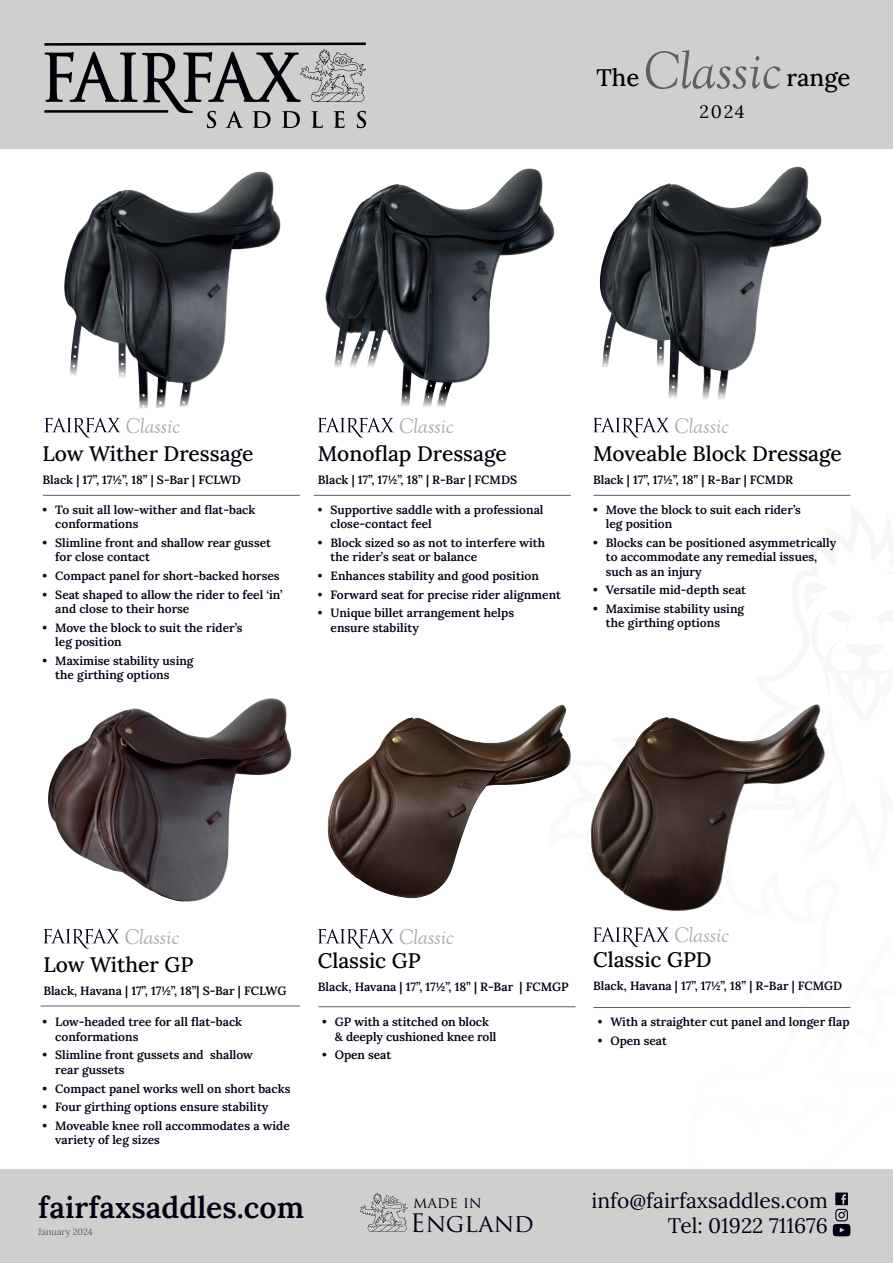
<style>
.page{position:relative;width:893px;height:1263px;background:#fff}
.page>*{position:absolute;margin:0;border:0;box-sizing:border-box;transform-origin:0 0}
.t1{font:italic 55.2px "Goudy Old Style T";color:#5b5f66}
.t2{font:600 30px "Lora";color:#010116}
.t3{font:24.9px "Trajan Pro";color:#010116}
.t4{font:500 24px "Lora";color:#010209}
.t5{font:italic 21.9px "Goudy Old Style T";color:#a7aaaa}
.heading_3{font:500 21px "Lora";color:#010209}
.t6{font:21px/25.2px "Lora";color:#010116;text-align:right}
.heading_3-2{font:18px "Lora";color:#010209}
.t7{font:15.45px "Trajan Pro";letter-spacing:-.005em;color:#010116}
.body{font:600 12px/14.4px "Lora";color:#010116}
.t8{font:9px "Lora";color:#5b5f66}
</style>
<div class="page">
<div style="left:0;top:1169px;width:893px;height:94px;background:#cfd0ce"></div>
<div style="left:0;top:0;width:893px;height:149px;background:#cfd0ce"></div>
<svg style="left:44px;top:43px;width:322px;height:85px"></svg>
<svg style="left:833px;top:1192px;width:17px;height:44px"></svg>
<svg style="left:360px;top:1192px;width:48px;height:39px"></svg>
<hr style="left:43px;top:495px;width:257px;height:1px;background:#5b5f66">
<hr style="left:41px;top:1006px;width:259px;height:1px;background:#5b5f66">
<hr style="left:314px;top:495px;width:257px;height:1px;background:#5b5f66">
<hr style="left:593px;top:495px;width:257px;height:1px;background:#5b5f66">
<hr style="left:319px;top:1006px;width:257px;height:1px;background:#5b5f66">
<hr style="left:593px;top:1007px;width:257px;height:1px;background:#5b5f66">
<img style="left:127px;top:171px;width:154px;height:238px">
<img style="left:64px;top:190px;width:72px;height:219px">
<img style="left:401px;top:169px;width:154px;height:239px">
<img style="left:325px;top:184px;width:76px;height:183px">
<img style="left:682px;top:167px;width:140px;height:232px">
<img style="left:599px;top:183px;width:83px;height:215px">
<img style="left:48px;top:698px;width:243px;height:204px">
<img style="left:327px;top:705px;width:244px;height:194px">
<img style="left:591px;top:705px;width:234px;height:206px">
<svg style="left:44px;top:418px;width:76px;height:19px"></svg>
<svg style="left:43px;top:929px;width:76px;height:19px"></svg>
<svg style="left:318px;top:418px;width:76px;height:19px"></svg>
<svg style="left:593px;top:418px;width:76px;height:19px"></svg>
<svg style="left:318px;top:929px;width:76px;height:20px"></svg>
<svg style="left:593px;top:927px;width:76px;height:20px"></svg>
<h1 class="t1" style="left:643px;top:41px;width:140px">Classic</h1>
<h3 class="t4" style="left:596px;top:60px;width:44px">The</h3>
<h3 class="t4" style="left:786px;top:60px;width:66px">range</h3>
<p class="heading_3-2" style="left:699px;top:98px;width:47px">2024</p>
<p class="t5" style="left:125px;top:413px;width:56px">Classic</p>
<p class="heading_3" style="left:43px;top:438px;width:212px">Low Wither Dressage</p>
<p class="body" style="left:43px;top:472px;width:200px">Black | 17”, 171/2”, 18” | S-Bar | FCLWD</p>
<p class="body" style="left:55px;top:501px;width:202px;text-indent:-13px">• To suit all low-wither and flat-back conformations</p>
<p class="body" style="left:55px;top:534px;width:217px;text-indent:-13px">• Slimline front and shallow rear gusset for close contact</p>
<p class="body" style="left:43px;top:568px;width:239px">• Compact panel for short-backed horses</p>
<p class="body" style="left:55px;top:586px;width:229px;text-indent:-13px">• Seat shaped to allow the rider to feel ‘in’ and close to their horse</p>
<p class="body" style="left:55px;top:619px;width:189px;text-indent:-13px">• Move the block to suit the rider’s leg position</p>
<p class="body" style="left:55px;top:652px;width:140px;text-indent:-13px">• Maximise stability using the girthing options</p>
<p class="t5" style="left:399px;top:413px;width:56px">Classic</p>
<p class="t5" style="left:674px;top:413px;width:56px">Classic</p>
<p class="heading_3" style="left:318px;top:438px;width:191px">Monoflap Dressage</p>
<p class="body" style="left:318px;top:472px;width:201px">Black | 17”, 171/2”, 18” | R-Bar | FCMDS</p>
<p class="body" style="left:331px;top:501px;width:214px;text-indent:-13px">• Supportive saddle with a professional close-contact feel</p>
<p class="body" style="left:331px;top:534px;width:216px;text-indent:-13px">• Block sized so as not to interfere with the rider’s seat or balance</p>
<p class="body" style="left:318px;top:568px;width:223px">• Enhances stability and good position</p>
<p class="body" style="left:318px;top:586px;width:245px">• Forward seat for precise rider alignment</p>
<p class="body" style="left:331px;top:605px;width:185px;text-indent:-13px">• Unique billet arrangement helps ensure stability</p>
<p class="heading_3" style="left:593px;top:438px;width:250px">Moveable Block Dressage</p>
<p class="body" style="left:593px;top:472px;width:202px">Black | 17”, 171/2”, 18” | R-Bar | FCMDR</p>
<p class="body" style="left:606px;top:501px;width:196px;text-indent:-13px">• Move the block to suit each rider’s leg position</p>
<p class="body" style="left:606px;top:534px;width:232px;text-indent:-13px">• Blocks can be positioned asymmetrically to accommodate any remedial issues, such as an injury</p>
<p class="body" style="left:593px;top:582px;width:154px">• Versatile mid-depth seat</p>
<p class="body" style="left:606px;top:601px;width:140px;text-indent:-13px">• Maximise stability using the girthing options</p>
<p class="t5" style="left:124px;top:925px;width:56px">Classic</p>
<p class="t5" style="left:399px;top:925px;width:56px">Classic</p>
<p class="heading_3" style="left:43px;top:948px;width:151px">Low Wither GP</p>
<p class="body" style="left:43px;top:982px;width:245px">Black, Havana | 17”, 171/2”, 18”| S-Bar | FCLWG</p>
<p class="heading_3" style="left:318px;top:945px;width:104px">Classic GP</p>
<p class="body" style="left:318px;top:979px;width:252px">Black, Havana | 17”, 171/2”, 18” | R-Bar | FCMGP</p>
<p class="body" style="left:55px;top:1014px;width:188px;text-indent:-13px">• Low-headed tree for all flat-back conformations</p>
<p class="body" style="left:55px;top:1047px;width:199px;text-indent:-13px">• Slimline front gussets and shallow rear gussets</p>
<p class="body" style="left:43px;top:1080px;width:249px">• Compact panel works well on short backs</p>
<p class="body" style="left:43px;top:1099px;width:227px">• Four girthing options ensure stability</p>
<p class="body" style="left:55px;top:1117px;width:236px;text-indent:-13px">• Moveable knee roll accommodates a wide variety of leg sizes</p>
<p class="body" style="left:335px;top:1014px;width:163px;text-indent:-13px">• GP with a stitched on block &amp; deeply cushioned knee roll</p>
<p class="body" style="left:322px;top:1047px;width:71px">• Open seat</p>
<h2 class="t2" style="left:38px;top:1184px;width:267px">fairfaxsaddles.com</h2>
<p class="t8" style="left:38px;top:1225px;width:56px">January 2024</p>
<p class="t7" style="left:413px;top:1193px;width:70px">made in</p>
<h3 class="t3" style="left:410px;top:1207px;width:125px">England</h3>
<p class="t5" style="left:674px;top:923px;width:56px">Classic</p>
<p class="heading_3" style="left:593px;top:943px;width:120px">Classic GPD</p>
<p class="body" style="left:593px;top:977px;width:251px">Black, Havana | 17”, 171/2”, 18” | R-Bar | FCMGD</p>
<p class="body" style="left:598px;top:1014px;width:253px">• With a straighter cut panel and longer flap</p>
<p class="body" style="left:598px;top:1033px;width:71px">• Open seat</p>
<h3 class="t6" style="left:591px;top:1186px;width:238px">info@fairfaxsaddles.com<br>Tel: 01922 711676</h3>
</div>
